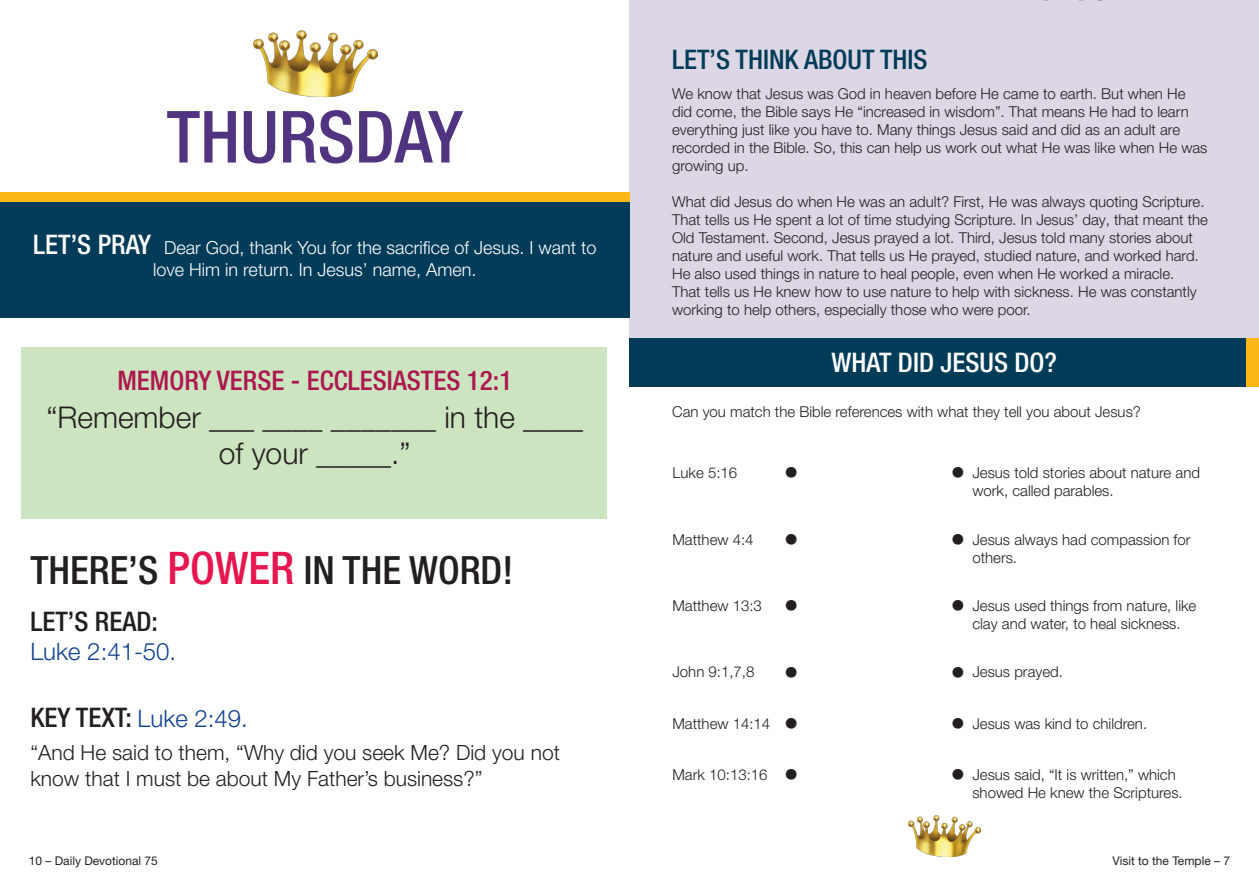
<style>
.page{position:relative;width:1259px;height:893px;background:#fff}
.page>*{position:absolute;margin:0;border:0;box-sizing:border-box;transform-origin:0 0}
.t1{font:500 condensed 72px "Helvetica Neue LT Pro";color:#50347f}
.t2{font:500 condensed 39px "Helvetica Neue LT Pro";color:#231f20}
.t3{font:300 30px/36px "Helvetica Neue LT Pro";color:#231f20;text-align:center}
.t4{font:500 condensed 27px "Helvetica Neue LT Pro";color:#ad1750}
.t5{font:500 condensed 27px "Helvetica Neue LT Pro";color:#003b57}
.t6{font:500 condensed 27px "Helvetica Neue LT Pro";color:#fff}
.t7{font:500 condensed 27px "Helvetica Neue LT Pro";color:#231f20}
.t8{font:300 24px "Helvetica Neue LT Pro";color:#124291}
.t9{font:300 21px/25.2px "Helvetica Neue LT Pro";color:#231f20}
.t10{font:300 18px/21.6px "Helvetica Neue LT Pro";color:#fff;text-align:center}
.t11{font:300 15px/18px "Helvetica Neue LT Pro";color:#231f20}
.t12{font:12px "Helvetica Neue LT Pro";color:#231f20}
.s1{font-weight:500;font-stretch:condensed;font-size:27px;color:#fcfbfc}
.s2{font-size:45px;color:#e51650}
.s3{font-weight:500;font-stretch:condensed;font-size:27px;color:#231f20}
.s4{font-size:30px}
</style>
<div class="page">
<img style="left:908px;top:815px;width:72px;height:41px">
<div style="left:629px;top:0;width:630px;height:362px;background:#dcd6e5"></div>
<div style="left:629px;top:338px;width:630px;height:48px;background:#003b57"></div>
<div style="left:1246px;top:338px;width:13px;height:48px;background:#fcb814"></div>
<div style="left:21px;top:347px;width:586px;height:171px;background:#cce4bf"></div>
<img style="left:253px;top:31px;width:125px;height:65px">
<div style="left:0;top:193px;width:629px;height:124px;background:#003b57"></div>
<div style="left:0;top:193px;width:629px;height:9px;background:#fcb814"></div>
<p class="t1" style="left:167px;top:94px;width:298px">THURSDAY</p>
<p class="t10" style="left:33px;top:236px;width:565px"><span class="s1">LET’S PRAY</span> Dear God, thank You for the sacrifice of Jesus. I want to love Him in return. In Jesus’ name, Amen.</p>
<p class="t4" style="left:117px;top:364px;width:396px">MEMORY VERSE - ECCLESIASTES 12:1</p>
<p class="t3" style="left:46px;top:399px;width:538px">“Remember ___ ____ _______ in the ____ of your _____.”</p>
<p class="t2" style="left:30px;top:547px;width:484px">THERE’S <span class="s2">POWER</span> IN THE WORD!</p>
<p class="t7" style="left:30px;top:606px;width:129px">LET’S READ:</p>
<p class="t8" style="left:30px;top:637px;width:147px">Luke 2:41-50.</p>
<p class="t8" style="left:30px;top:703px;width:219px"><span class="s3">KEY TEXT:</span> Luke 2:49.</p>
<p class="t9" style="left:30px;top:740px;width:531px">“And He said to them, “Why did you seek Me? Did you not know that I must be about My Father’s business?”</p>
<p class="t12" style="left:29px;top:853px;width:131px">10 – Daily Devotional 75</p>
<p class="t5" style="left:672px;top:44px;width:257px">LET’S THINK ABOUT THIS</p>
<p class="t11" style="left:672px;top:84px;width:537px">We know that Jesus was God in heaven before He came to earth. But when He did come, the Bible says He “increased in wisdom”. That means He had to learn everything just like you have to. Many things Jesus said and did as an adult are recorded in the Bible. So, this can help us work out what He was like when He was growing up.</p>
<p class="t11" style="left:672px;top:192px;width:537px">What did Jesus do when He was an adult? First, He was always quoting Scripture.<br>That tells us He spent a lot of time studying Scripture. In Jesus’ day, that meant the Old Testament. Second, Jesus prayed a lot. Third, Jesus told many stories about nature and useful work. That tells us He prayed, studied nature, and worked hard.<br>He also used things in nature to heal people, even when He worked a miracle.<br>That tells us He knew how to use nature to help with sickness. He was constantly working to help others, especially those who were poor.</p>
<p class="t6" style="left:831px;top:346px;width:227px">WHAT DID JESUS DO?</p>
<p class="t11" style="left:672px;top:402px;width:470px">Can you match the Bible references with what they tell you about Jesus?</p>
<p class="t11" style="left:672px;top:464px;width:66px">Luke 5:16</p>
<p class="t3" style="left:784px;top:454px;width:16px">•</p>
<p class="t11" style="left:972px;top:464px;width:229px;text-indent:-22px"><span class="s4">•</span> Jesus told stories about nature and work, called parables.</p>
<p class="t11" style="left:672px;top:530px;width:128px">Matthew 4:4 <span class="s4">•</span></p>
<p class="t11" style="left:972px;top:530px;width:220px;text-indent:-22px"><span class="s4">•</span> Jesus always had compassion for others.</p>
<p class="t11" style="left:672px;top:596px;width:128px">Matthew 13:3 <span class="s4">•</span></p>
<p class="t11" style="left:950px;top:596px;width:247px;text-align:center"><span class="s4">•</span> Jesus used things from nature, like clay and water, to heal sickness.</p>
<p class="t11" style="left:672px;top:663px;width:128px">John 9:1,7,8 <span class="s4">•</span></p>
<p class="t11" style="left:950px;top:663px;width:114px"><span class="s4">•</span> Jesus prayed.</p>
<p class="t11" style="left:672px;top:714px;width:128px">Matthew 14:14 <span class="s4">•</span></p>
<p class="t11" style="left:950px;top:714px;width:198px"><span class="s4">•</span> Jesus was kind to children.</p>
<p class="t11" style="left:672px;top:766px;width:128px">Mark 10:13:16 <span class="s4">•</span></p>
<p class="t11" style="left:972px;top:766px;width:212px;text-indent:-22px"><span class="s4">•</span> Jesus said, “It is written,” which showed He knew the Scriptures.</p>
<p class="t12" style="left:1112px;top:853px;width:119px">Visit to the Temple – 7</p>
</div>
